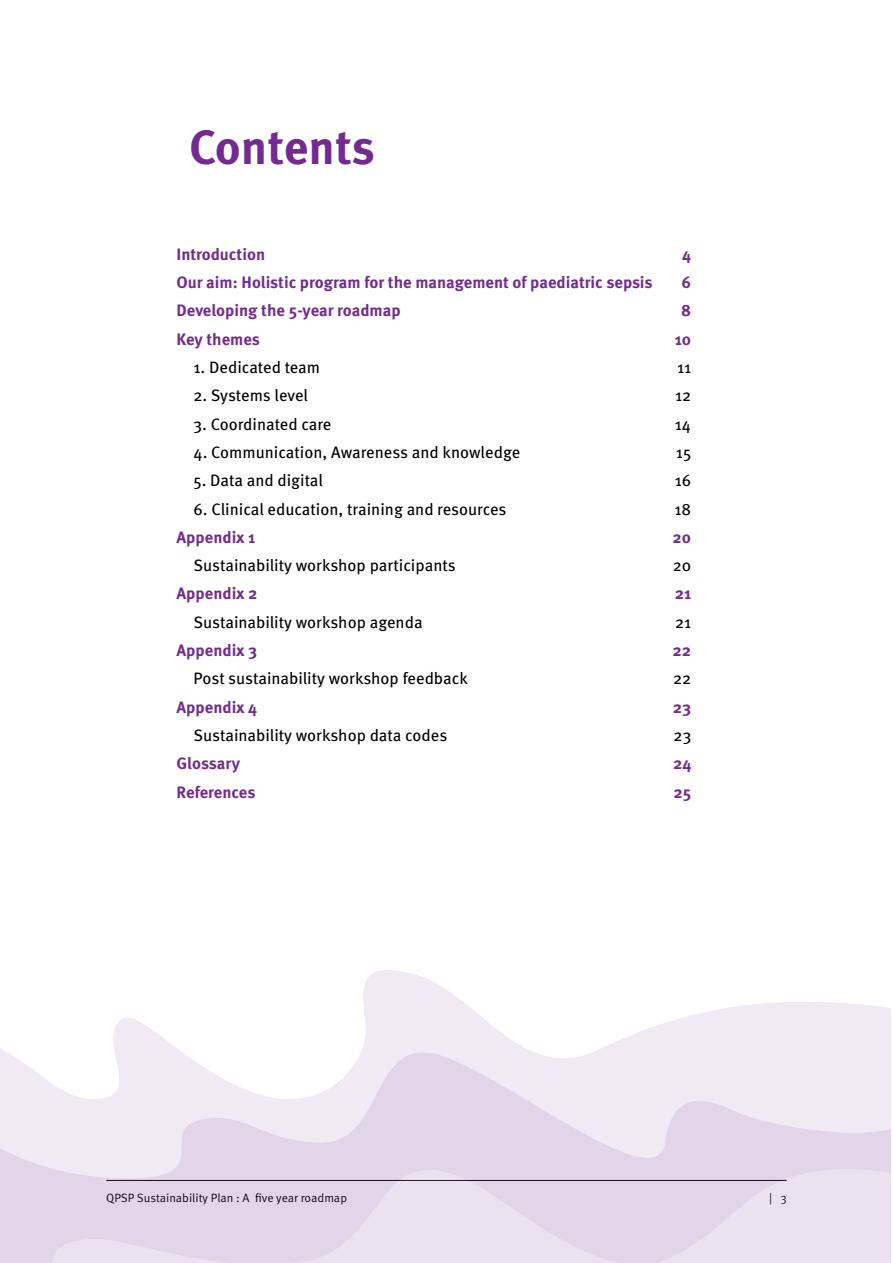
<style>
.page{position:relative;width:893px;height:1263px;background:#fff}
.page>*{position:absolute;margin:0;border:0;box-sizing:border-box;transform-origin:0 0}
.t1{font:700 48px "Meta Pro";color:#732b8f}
.t2{font:16.5px "Meta Pro";color:#000}
.t3{font:700 16.5px "Meta Pro";color:#732b8f}
.t4{font:12px "Meta Pro Norm";letter-spacing:-.005em;color:#000}
</style>
<div class="page">
<svg style="left:0;top:1224px;width:891px;height:39px;background:#e7dbec"></svg>
<svg style="left:0;top:970px;width:891px;height:254px"></svg>
<h1 class="t1" style="left:189px;top:110px;width:187px">Contents</h1>
<p class="t3" style="left:176px;top:241px;width:90px">Introduction</p>
<p class="t3" style="left:682px;top:241px;width:10px">4</p>
<p class="t3" style="left:176px;top:269px;width:478px">Our aim: Holistic program for the management of paediatric sepsis</p>
<p class="t3" style="left:682px;top:269px;width:11px">6</p>
<p class="t3" style="left:176px;top:298px;width:226px">Developing the 5-year roadmap</p>
<p class="t3" style="left:681px;top:298px;width:11px">8</p>
<p class="t3" style="left:176px;top:326px;width:85px">Key themes</p>
<p class="t3" style="left:675px;top:326px;width:18px">10</p>
<p class="t2" style="left:193px;top:355px;width:128px">1. Dedicated team</p>
<p class="t2" style="left:677px;top:355px;width:16px">11</p>
<p class="t2" style="left:193px;top:383px;width:116px">2. Systems level</p>
<p class="t2" style="left:675px;top:383px;width:18px">12</p>
<p class="t2" style="left:193px;top:411px;width:140px">3. Coordinated care</p>
<p class="t2" style="left:675px;top:411px;width:18px">14</p>
<p class="t2" style="left:193px;top:439px;width:328px">4. Communication, Awareness and knowledge</p>
<p class="t2" style="left:676px;top:439px;width:17px">15</p>
<p class="t2" style="left:193px;top:468px;width:131px">5. Data and digital</p>
<p class="t2" style="left:675px;top:468px;width:18px">16</p>
<p class="t2" style="left:194px;top:496px;width:315px">6. Clinical education, training and resources</p>
<p class="t2" style="left:674px;top:496px;width:18px">18</p>
<p class="t3" style="left:177px;top:524px;width:80px">Appendix 1</p>
<p class="t3" style="left:673px;top:524px;width:20px">20</p>
<p class="t2" style="left:194px;top:553px;width:264px">Sustainability workshop participants</p>
<p class="t2" style="left:673px;top:553px;width:20px">20</p>
<p class="t3" style="left:177px;top:581px;width:82px">Appendix 2</p>
<p class="t3" style="left:675px;top:581px;width:18px">21</p>
<p class="t2" style="left:194px;top:609px;width:231px">Sustainability workshop agenda</p>
<p class="t2" style="left:675px;top:609px;width:18px">21</p>
<p class="t3" style="left:177px;top:637px;width:82px">Appendix 3</p>
<p class="t3" style="left:673px;top:637px;width:20px">22</p>
<p class="t2" style="left:194px;top:666px;width:276px">Post sustainability workshop feedback</p>
<p class="t2" style="left:673px;top:666px;width:20px">22</p>
<p class="t3" style="left:177px;top:694px;width:82px">Appendix 4</p>
<p class="t3" style="left:673px;top:694px;width:20px">23</p>
<p class="t2" style="left:194px;top:722px;width:255px">Sustainability workshop data codes</p>
<p class="t2" style="left:673px;top:722px;width:19px">23</p>
<p class="t3" style="left:177px;top:750px;width:65px">Glossary</p>
<p class="t3" style="left:673px;top:750px;width:20px">24</p>
<p class="t3" style="left:177px;top:779px;width:80px">References</p>
<p class="t3" style="left:673px;top:779px;width:19px">25</p>
<p class="t4" style="left:106px;top:1188px;width:242px">QPSP Sustainability Plan : A five year roadmap</p>
<p class="t4" style="left:769px;top:1188px;width:19px">| 3</p>
</div>
